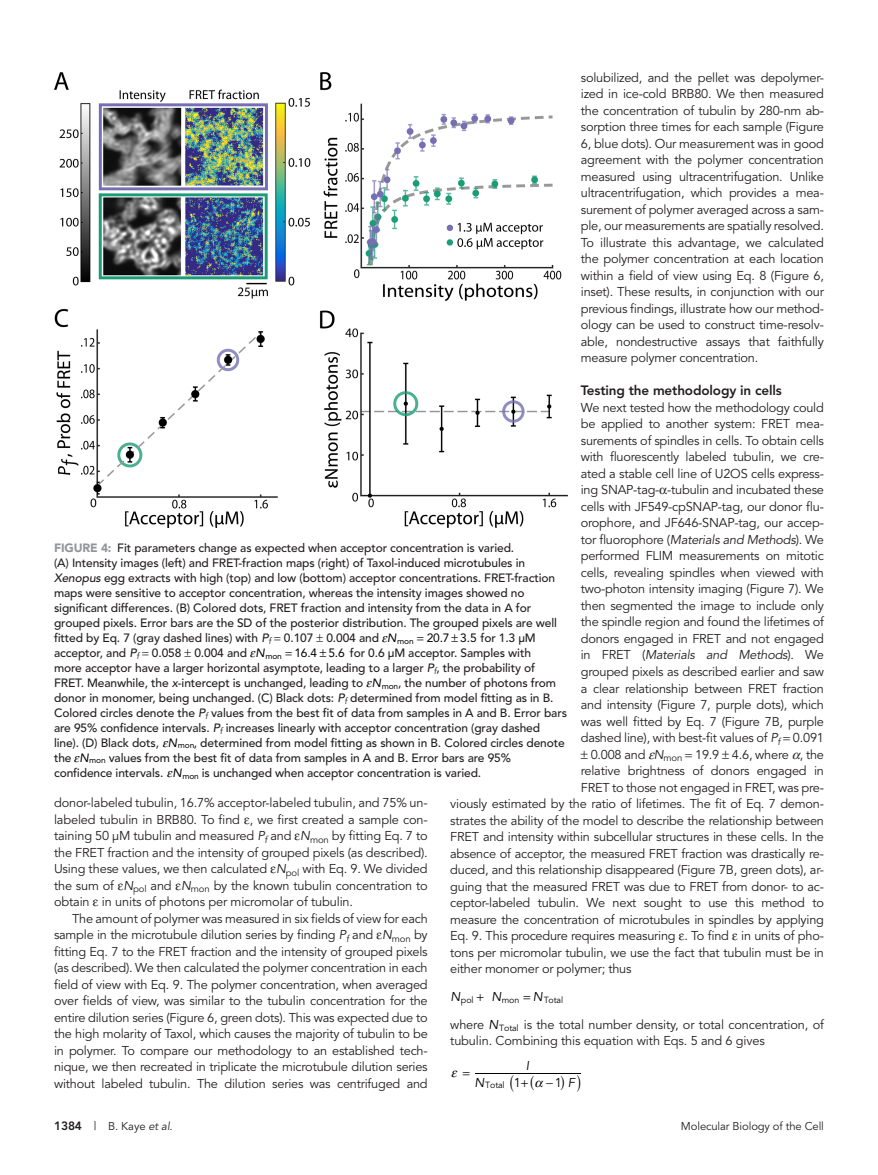
<style>
.page{position:relative;width:878px;height:1175px;background:#fff}
.page>*{position:absolute;margin:0;border:0;box-sizing:border-box;transform-origin:0 0}
.t1{font:800 13.5px "Avenir";letter-spacing:-.01em;color:#231f20}
.ParaFL{font:12.75px/16.5px "Avenir";letter-spacing:-.02em;color:#231f20}
.Para{font:12.75px/16.5px "Avenir";letter-spacing:-.015em;color:#231f20;text-align:justify}
.ParaFL-2{font:italic 12.75px "Avenir";letter-spacing:-.02em;color:#231f20}
.t2{font:italic 12.75px "Avenir";color:#000}
.t3{font:12.75px "Avenir";color:#000}
.FigCaption{font:500 12px/15px "Avenir";letter-spacing:-.01em;color:#231f20}
.t4{font:11.25px "Avenir";letter-spacing:-.01em;color:#231f20}
.t5{font:8.85px "Avenir";letter-spacing:-.02em;color:#000}
.t6{font:8.4px "Avenir";letter-spacing:-.015em;color:#000}
.s1{font-style:italic}
.s2{font-style:normal}
.s3{font-weight:900;color:#939598}
.s4{font-weight:400;font-style:italic;color:#000}
.s5{font-weight:400;color:#000}
.s6{font-weight:800;font-size:12px}
.s7{font-size:12px}
</style>
<div class="page">
<hr style="left:475px;top:1073px;width:106px;height:1px;background:#000">
<img style="left:54px;top:72px;width:513px;height:456px">
<p class="Para" style="left:580px;top:69px;width:245px">solubilized, and the pellet was depolymer&shy;ized in ice-cold BRB80. We then measured the concentration of tubulin by 280-nm ab&shy;sorption three times for each sample (Figure 6, blue dots). Our measurement was in good agreement with the polymer concentration measured using ultracentrifugation. Unlike ultracentrifugation, which provides a mea&shy;surement of polymer averaged across a sam&shy;ple, our measurements are spatially resolved.<br>To illustrate this advantage, we calculated the polymer concentration at each location within a field of view using Eq. 8 (Figure 6, inset). These results, in conjunction with our previous findings, illustrate how our method&shy;ology can be used to construct time-resolv&shy;able, nondestructive assays that faithfully measure polymer concentration.</p>
<h2 class="t1" style="left:580px;top:383px;width:202px">Testing the methodology in cells</h2>
<p class="ParaFL" style="left:580px;top:399px;width:244px">We next tested how the methodology could</p>
<p class="ParaFL" style="left:580px;top:416px;width:245px">be applied to another system: FRET mea-</p>
<p class="ParaFL" style="left:580px;top:432px;width:245px">surements of spindles in cells. To obtain cells</p>
<p class="ParaFL" style="left:580px;top:449px;width:245px">with fluorescently labeled tubulin, we cre-</p>
<p class="ParaFL" style="left:580px;top:465px;width:245px">ated a stable cell line of U2OS cells express-</p>
<p class="ParaFL" style="left:580px;top:482px;width:244px">ing SNAP-tag- -tubulin and incubated these</p>
<p class="ParaFL" style="left:580px;top:498px;width:245px">cells with JF549-cpSNAP-tag, our donor flu-</p>
<p class="ParaFL" style="left:580px;top:515px;width:245px">orophore, and JF646-SNAP-tag, our accep-</p>
<p class="ParaFL" style="left:580px;top:531px;width:244px">tor fluorophore (<span class="s1">Materials and Methods</span>). We</p>
<p class="ParaFL" style="left:580px;top:548px;width:244px">performed FLIM measurements on mitotic</p>
<p class="ParaFL" style="left:580px;top:564px;width:245px">cells, revealing spindles when viewed with</p>
<p class="ParaFL" style="left:580px;top:581px;width:244px">two-photon intensity imaging (Figure 7). We</p>
<p class="ParaFL" style="left:580px;top:597px;width:245px">then segmented the image to include only</p>
<p class="ParaFL" style="left:580px;top:614px;width:244px">the spindle region and found the lifetimes of</p>
<p class="ParaFL" style="left:580px;top:630px;width:245px">donors engaged in FRET and not engaged</p>
<p class="ParaFL-2" style="left:580px;top:647px;width:244px"><span class="s2">in FRET (</span>Materials and Methods<span class="s2">). We</span></p>
<p class="ParaFL" style="left:580px;top:663px;width:244px">grouped pixels as described earlier and saw</p>
<p class="ParaFL" style="left:580px;top:680px;width:244px">a clear relationship between FRET fraction</p>
<p class="ParaFL" style="left:580px;top:696px;width:244px">and intensity (Figure 7, purple dots), which</p>
<p class="ParaFL" style="left:580px;top:713px;width:244px">was well fitted by Eq. 7 (Figure 7B, purple</p>
<p class="ParaFL" style="left:580px;top:729px;width:244px">dashed line), with best-fit values of <span class="s1">P</span><sub>f</sub> 0.091</p>
<p class="ParaFL" style="left:590px;top:746px;width:235px">0.008 and <span class="s1">N</span><sub>mon</sub> 19.9 4.6, where , the</p>
<p class="ParaFL" style="left:580px;top:762px;width:244px">relative brightness of donors engaged in</p>
<p class="ParaFL" style="left:580px;top:779px;width:245px">FRET to those not engaged in FRET, was pre-</p>
<p class="ParaFL" style="left:450px;top:795px;width:375px">viously estimated by the ratio of lifetimes. The fit of Eq. 7 demon-</p>
<p class="ParaFL" style="left:450px;top:812px;width:375px">strates the ability of the model to describe the relationship between</p>
<p class="ParaFL" style="left:450px;top:828px;width:375px">FRET and intensity within subcellular structures in these cells. In the</p>
<p class="ParaFL" style="left:450px;top:845px;width:375px">absence of acceptor, the measured FRET fraction was drastically re-</p>
<p class="ParaFL" style="left:450px;top:861px;width:375px">duced, and this relationship disappeared (Figure 7B, green dots), ar-</p>
<p class="ParaFL" style="left:450px;top:878px;width:375px">guing that the measured FRET was due to FRET from donor- to ac-</p>
<p class="ParaFL" style="left:450px;top:894px;width:375px">ceptor-labeled tubulin. We next sought to use this method to</p>
<p class="ParaFL" style="left:450px;top:911px;width:375px">measure the concentration of microtubules in spindles by applying</p>
<p class="ParaFL" style="left:450px;top:927px;width:375px">Eq. 9. This procedure requires measuring . To find in units of pho-</p>
<p class="ParaFL" style="left:450px;top:944px;width:375px">tons per micromolar tubulin, we use the fact that tubulin must be in</p>
<p class="ParaFL" style="left:450px;top:960px;width:183px">either monomer or polymer; thus</p>
<p class="t2" style="left:450px;top:989px;width:11px">N</p>
<p class="t2" style="left:491px;top:989px;width:11px">N</p>
<p class="FigCaption" style="left:54px;top:540px;width:504px"><span class="s3">FIGURE 4:</span> Fit parameters change as expected when acceptor concentration is varied.<br>(A) Intensity images (left) and FRET-fraction maps (right) of Taxol-induced microtubules in <span class="s1">Xenopus</span> egg extracts with high (top) and low (bottom) acceptor concentrations. FRET-fraction maps were sensitive to acceptor concentration, whereas the intensity images showed no significant differences. (B) Colored dots, FRET fraction and intensity from the data in A for grouped pixels. Error bars are the SD of the posterior distribution. The grouped pixels are well fitted by Eq. 7 (gray dashed lines) with <span class="s1">P</span><sub>f</sub> 0.107 0.004 and</p>
<p class="FigCaption" style="left:387px;top:630px;width:150px"><span class="s4">N</span><sub>mon</sub> <span class="s5">20.7 3.5</span> for 1.3 μM</p>
<p class="FigCaption" style="left:54px;top:645px;width:194px">acceptor, and <span class="s1">P</span><sub>f</sub> 0.058 0.004 and</p>
<p class="FigCaption" style="left:255px;top:645px;width:277px"><span class="s4">N</span><sub>mon</sub> <span class="s5">16.4 5.6</span> for 0.6 μM acceptor. Samples with</p>
<p class="FigCaption" style="left:54px;top:660px;width:482px">more acceptor have a larger horizontal asymptote, leading to a larger <span class="s1">P</span><sub>f</sub>, the probability of<br>FRET. Meanwhile, the <span class="s1">x</span>-intercept is unchanged, leading to</p>
<p class="FigCaption" style="left:54px;top:675px;width:514px;text-indent:344px">, the number of photons from donor in monomer, being unchanged. (C) Black dots: <span class="s1">P</span><sub>f</sub> determined from model fitting as in B.<br>Colored circles denote the <span class="s1">P</span><sub>f</sub> values from the best fit of data from samples in A and B. Error bars are 95% confidence intervals. <span class="s1">P</span><sub>f</sub> increases linearly with acceptor concentration (gray dashed line). (D) Black dots,</p>
<p class="t6" style="left:372px;top:681px;width:28px"><sup>N</sup>mon</p>
<p class="t6" style="left:168px;top:740px;width:28px"><sup>N</sup>mon</p>
<p class="FigCaption" style="left:194px;top:735px;width:372px">, determined from model fitting as shown in B. Colored circles denote</p>
<p class="FigCaption" style="left:54px;top:750px;width:458px;text-indent:55px">values from the best fit of data from samples in A and B. Error bars are 95% confidence intervals.</p>
<p class="FigCaption" style="left:54px;top:750px;width:19px">the</p>
<p class="t6" style="left:79px;top:755px;width:28px"><sup>N</sup>mon</p>
<p class="t6" style="left:172px;top:771px;width:28px"><sup>N</sup>mon</p>
<p class="FigCaption" style="left:202px;top:765px;width:281px">is unchanged when acceptor concentration is varied.</p>
<p class="ParaFL" style="left:54px;top:795px;width:375px;text-align:justify">donor-labeled tubulin, 16.7% acceptor-labeled tubulin, and 75% un&shy;labeled tubulin in BRB80. To find , we first created a sample con&shy;taining 50 µM tubulin and measured <span class="s1">P</span><sub>f</sub> and <span class="s1">N</span><sub>mon</sub> by fitting Eq. 7 to the FRET fraction and the intensity of grouped pixels (as described).<br>Using these values, we then calculated <span class="s1">N</span><sub>pol</sub> with Eq. 9. We divided the sum of <span class="s1">N</span><sub>pol</sub> and <span class="s1">N</span><sub>mon</sub> by the known tubulin concentration to obtain in units of photons per micromolar of tubulin.</p>
<p class="Para" style="left:54px;top:910px;width:375px;text-indent:18px">The amount of polymer was measured in six fields of view for each sample in the microtubule dilution series by finding <span class="s1">P</span><sub>f</sub> and <span class="s1">N</span><sub>mon</sub> by fitting Eq. 7 to the FRET fraction and the intensity of grouped pixels (as described). We then calculated the polymer concentration in each field of view with Eq. 9. The polymer concentration, when averaged over fields of view, was similar to the tubulin concentration for the entire dilution series (Figure 6, green dots). This was expected due to the high molarity of Taxol, which causes the majority of tubulin to be in polymer. To compare our methodology to an established tech&shy;nique, we then recreated in triplicate the microtubule dilution series without labeled tubulin. The dilution series was centrifuged and</p>
<p class="t5" style="left:461px;top:995px;width:14px">pol</p>
<p class="t5" style="left:502px;top:995px;width:63px">mon <sup>N</sup>Total</p>
<p class="ParaFL" style="left:450px;top:1016px;width:35px">where</p>
<p class="t5" style="left:488px;top:1022px;width:32px"><sup>N</sup>Total</p>
<p class="ParaFL" style="left:450px;top:1016px;width:375px;text-indent:74px">is the total number density, or total concentration, of tubulin. Combining this equation with Eqs. 5 and 6 gives</p>
<p class="t2" style="left:525px;top:1058px;width:5px">I</p>
<p class="t2" style="left:474px;top:1074px;width:11px">N</p>
<p class="t2" style="left:568px;top:1074px;width:9px">F</p>
<p class="t5" style="left:485px;top:1080px;width:37px">Total <sup>1</sup></p>
<p class="t3" style="left:546px;top:1074px;width:17px">−1</p>
<p class="t4" style="left:54px;top:1119px;width:120px"><span class="s6">1384</span> <span class="s7">|</span> B. Kaye <span class="s1">et al</span>.</p>
<p class="t4" style="left:681px;top:1119px;width:144px">Molecular Biology of the Cell</p>
</div>
